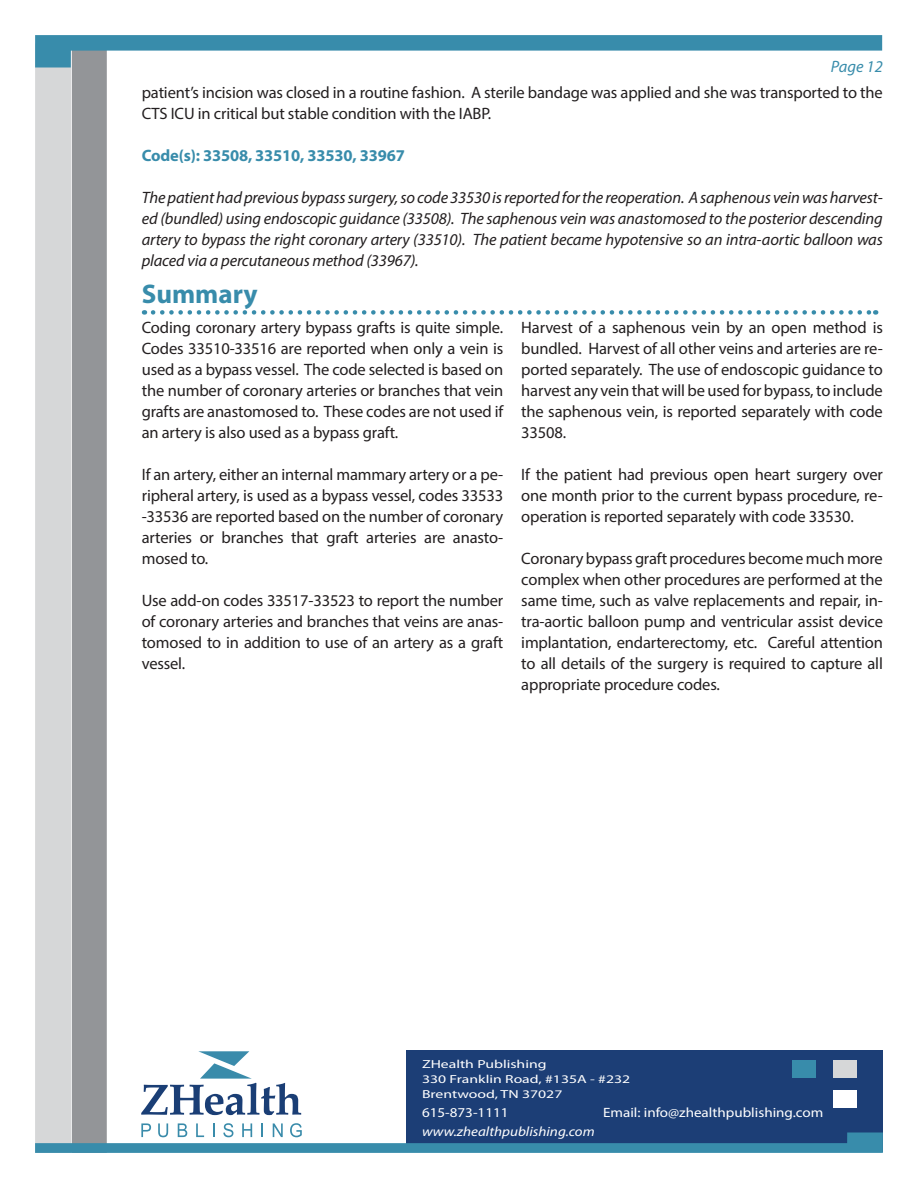
<style>
.page{position:relative;width:918px;height:1188px;background:#fff}
.page>*{position:absolute;margin:0;border:0;box-sizing:border-box;transform-origin:0 0}
.Headline{font:700 27px "Myriad Pro";color:#388cab}
.Body{font:16.5px/21px "Myriad Pro";letter-spacing:-.01em;color:#231f20;text-align:justify}
.Body-2{font:italic 16.5px/21px "Myriad Pro";letter-spacing:-.01em;color:#231f20;text-align:justify}
.Body-3{font:700 16.5px "Myriad Pro";letter-spacing:-.01em;color:#388cab}
.t1{font:italic 16.5px "Myriad Pro";color:#388cab}
.t2{font:13.5px "Myriad Pro";color:#fff;scale:1.12 1}
.t3{font:italic 13.5px "Myriad Pro";color:#fff;scale:1.12 1}
.t4{font:11.7px "Myriad Pro";color:#fff;scale:1.35 1}
</style>
<div class="page">
<div style="left:35px;top:44px;width:36px;height:1109px;background:#d6d7d8"></div>
<div style="left:72px;top:46px;width:35px;height:1107px;background:#939598"></div>
<svg style="left:35px;top:35px;width:847px;height:33px"></svg>
<div style="left:406px;top:1050px;width:477px;height:101px;background:#1c3e76"></div>
<div style="left:833px;top:1061px;width:24px;height:17px;background:#d6d7d8"></div>
<div style="left:833px;top:1090px;width:24px;height:17px;background:#fff"></div>
<div style="left:792px;top:1061px;width:24px;height:17px;background:#388cab"></div>
<svg style="left:35px;top:1123px;width:848px;height:30px"></svg>
<svg style="left:141px;top:1051px;width:160px;height:64px"></svg>
<svg style="left:153px;top:310px;width:723px;height:5px"></svg>
<p class="t1" style="left:831px;top:57px;width:53px">Page 12</p>
<p class="Body" style="left:142px;top:82px;width:743px">patient’s incision was closed in a routine fashion. A sterile bandage was applied and she was transported to the<br>CTS ICU in critical but stable condition with the IABP.</p>
<p class="Body-3" style="left:142px;top:145px;width:265px">Code(s): 33508, 33510, 33530, 33967</p>
<p class="Body-2" style="left:142px;top:187px;width:743px">The patient had previous bypass surgery, so code 33530 is reported for the reoperation. A saphenous vein was harvest&shy;ed (bundled) using endoscopic guidance (33508). The saphenous vein was anastomosed to the posterior descending artery to bypass the right coronary artery (33510). The patient became hypotensive so an intra-aortic balloon was placed via a percutaneous method (33967).</p>
<p class="Headline" style="left:142px;top:277px;width:117px">Summary</p>
<p class="Body" style="left:142px;top:317px;width:363px">Coding coronary artery bypass grafts is quite simple.<br>Codes 33510-33516 are reported when only a vein is used as a bypass vessel. The code selected is based on the number of coronary arteries or branches that vein grafts are anastomosed to. These codes are not used if an artery is also used as a bypass graft.</p>
<p class="Body" style="left:142px;top:464px;width:363px">If an artery, either an internal mammary artery or a pe&shy;ripheral artery, is used as a bypass vessel, codes 33533 -33536 are reported based on the number of coronary arteries or branches that graft arteries are anasto&shy;mosed to.</p>
<p class="Body" style="left:142px;top:590px;width:363px">Use add-on codes 33517-33523 to report the number of coronary arteries and branches that veins are anas&shy;tomosed to in addition to use of an artery as a graft vessel.</p>
<p class="Body" style="left:521px;top:317px;width:363px">Harvest of a saphenous vein by an open method is bundled. Harvest of all other veins and arteries are re&shy;ported separately. The use of endoscopic guidance to harvest any vein that will be used for bypass, to include the saphenous vein, is reported separately with code 33508.</p>
<p class="Body" style="left:521px;top:464px;width:363px">If the patient had previous open heart surgery over one month prior to the current bypass procedure, re&shy;operation is reported separately with code 33530.</p>
<p class="Body" style="left:521px;top:548px;width:363px">Coronary bypass graft procedures become much more complex when other procedures are performed at the same time, such as valve replacements and repair, in&shy;tra-aortic balloon pump and ventricular assist device implantation, endarterectomy, etc. Careful attention to all details of the surgery is required to capture all appropriate procedure codes.</p>
<p class="t4" style="left:422px;top:1057px;width:94px">ZHealth Publishing</p>
<p class="t4" style="left:422px;top:1072px;width:156px">330 Franklin Road, #135A - #232</p>
<p class="t4" style="left:422px;top:1087px;width:105px">Brentwood, TN 37027</p>
<p class="t2" style="left:422px;top:1104px;width:79px">615-873-1111</p>
<p class="t2" style="left:603px;top:1104px;width:198px">Email: info@zhealthpublishing.com</p>
<p class="t3" style="left:422px;top:1123px;width:156px">www.zhealthpublishing.com</p>
</div>
